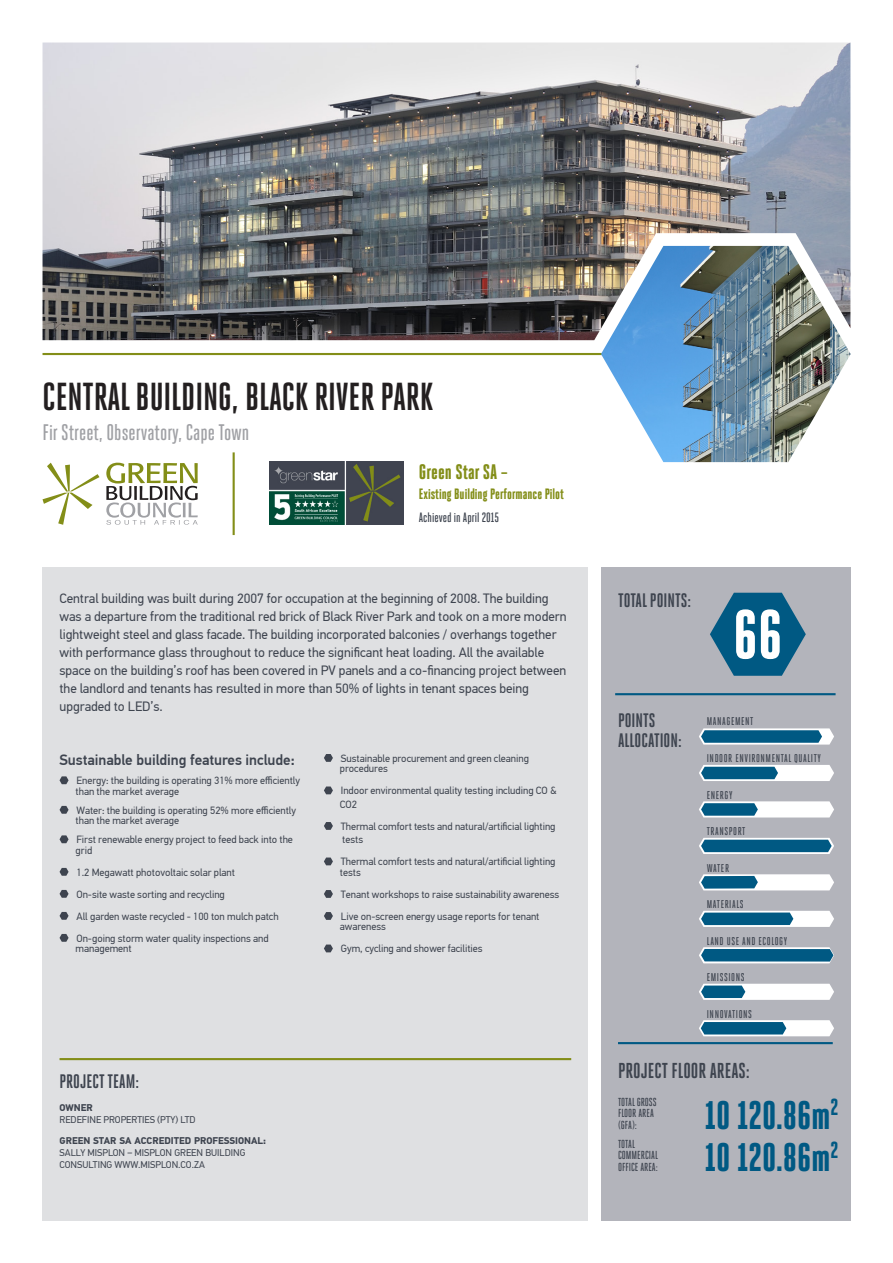
<style>
.page{position:relative;width:893px;height:1263px;background:#fff}
.page>*{position:absolute;margin:0;border:0;box-sizing:border-box;transform-origin:0 0}
.Total_Points{font:800 69px "Heroic Condensed";color:#fff}
.t1{font:800 39.75px "Heroic Condensed";color:#005983}
.Project_Title{font:700 39px "Heroic Condensed";letter-spacing:-.005em;color:#231f20}
.Project_Title-2{font:500 22.5px "Heroic Condensed";color:#a0a1a5}
.Subtitles{font:700 21.6px "Heroic Condensed";color:#3e444f}
.Green_Star_Rating_Ti{font:800 21px "Heroic Condensed";color:#838e18}
.Subtitles-2{font:700 19.5px/19.5px "Heroic Condensed";color:#3e444f}
.Body{font:500 15px "PF Din Text Pro";letter-spacing:-.005em;color:#3e444f}
.Green_Star_Rating_Ti-2{font:800 15px "Heroic Condensed";color:#838e18}
.Body-2{font:13.5px/18px "PF Din Text Pro";letter-spacing:-.005em;color:#3e444f}
.Green_Star_Rating_Da{font:500 13.5px "Heroic Condensed";color:#3e444f}
.t2{font:500 11.55px/11.6px "Heroic Condensed";color:#3e444f}
.t3{font:500 11.25px "Heroic Condensed";letter-spacing:.05em;color:#3e444f}
.Body-3{font:10.5px/10.5px "PF Din Text Pro";letter-spacing:-.005em;color:#3e444f}
.Company_Name{font:9.75px/12px "PF Din Text Pro";color:#3e444f}
.Company_Name-2{font:700 9.75px "PF Din Text Pro";color:#3e444f}
</style>
<div class="page">
<svg style="left:106px;top:463px;width:92px;height:62px"></svg>
<svg style="left:43px;top:463px;width:56px;height:62px"></svg>
<div style="left:43px;top:567px;width:545px;height:653px;background:#dfe0e2"></div>
<div style="left:601px;top:567px;width:249px;height:653px;background:#b3b4bb"></div>
<hr style="left:233px;top:452px;width:2px;height:83px;background:#838e18">
<hr style="left:43px;top:353px;width:560px;height:2px;background:#838e18">
<hr style="left:615px;top:693px;width:221px;height:2px;background:#005983">
<hr style="left:618px;top:1042px;width:215px;height:2px;background:#005983">
<img style="left:43px;top:43px;width:807px;height:297px">
<svg style="left:710px;top:593px;width:96px;height:83px"></svg>
<img style="left:601px;top:246px;width:250px;height:216px">
<svg style="left:699px;top:911px;width:135px;height:16px"></svg>
<svg style="left:699px;top:947px;width:135px;height:16px"></svg>
<svg style="left:699px;top:874px;width:135px;height:16px"></svg>
<svg style="left:699px;top:838px;width:135px;height:16px"></svg>
<svg style="left:699px;top:801px;width:135px;height:16px"></svg>
<svg style="left:699px;top:765px;width:135px;height:16px"></svg>
<svg style="left:699px;top:728px;width:135px;height:16px"></svg>
<svg style="left:699px;top:984px;width:135px;height:16px"></svg>
<svg style="left:699px;top:1020px;width:135px;height:16px"></svg>
<img style="left:270px;top:461px;width:134px;height:63px">
<hr style="left:60px;top:1058px;width:511px;height:2px;background:#838e18">
<svg style="left:60px;top:776px;width:9px;height:8px"></svg>
<svg style="left:60px;top:806px;width:9px;height:8px"></svg>
<svg style="left:60px;top:835px;width:9px;height:8px"></svg>
<svg style="left:60px;top:868px;width:9px;height:8px"></svg>
<svg style="left:60px;top:890px;width:9px;height:8px"></svg>
<svg style="left:60px;top:912px;width:9px;height:8px"></svg>
<svg style="left:60px;top:934px;width:9px;height:8px"></svg>
<svg style="left:324px;top:754px;width:9px;height:8px"></svg>
<svg style="left:324px;top:786px;width:9px;height:8px"></svg>
<svg style="left:324px;top:822px;width:9px;height:8px"></svg>
<svg style="left:324px;top:857px;width:9px;height:8px"></svg>
<svg style="left:324px;top:890px;width:9px;height:8px"></svg>
<svg style="left:324px;top:912px;width:9px;height:8px"></svg>
<svg style="left:324px;top:944px;width:9px;height:8px"></svg>
<p class="Project_Title" style="left:43px;top:375px;width:392px">CENTRAL BUILDING, BLACK RIVER PARK</p>
<p class="Project_Title-2" style="left:43px;top:420px;width:208px">Fir Street, Observatory, Cape Town</p>
<p class="Green_Star_Rating_Ti" style="left:419px;top:460px;width:91px">Green Star SA –</p>
<p class="Green_Star_Rating_Ti-2" style="left:419px;top:486px;width:147px">Existing Building Performance Pilot</p>
<p class="Green_Star_Rating_Da" style="left:419px;top:510px;width:82px">Achieved in April 2015</p>
<p class="Body-2" style="left:60px;top:589px;width:508px">Central building was built during 2007 for occupation at the beginning of 2008. The building was a departure from the traditional red brick of Black River Park and took on a more modern lightweight steel and glass facade. The building incorporated balconies / overhangs together with performance glass throughout to reduce the significant heat loading. All the available space on the building’s roof has been covered in PV panels and a co-financing project between the landlord and tenants has resulted in more than 50% of lights in tenant spaces being upgraded to LED’s.</p>
<p class="Body" style="left:60px;top:751px;width:237px">Sustainable building features include:</p>
<p class="Body-3" style="left:76px;top:775px;width:226px">Energy: the building is operating 31% more efficiently than the market average</p>
<p class="Body-3" style="left:76px;top:805px;width:222px">Water: the building is operating 52% more efficiently than the market average</p>
<p class="Body-3" style="left:76px;top:834px;width:219px">First renewable energy project to feed back into the grid</p>
<p class="Body-3" style="left:77px;top:867px;width:160px">1.2 Megawatt photovoltaic solar plant</p>
<p class="Body-3" style="left:77px;top:889px;width:150px">On-site waste sorting and recycling</p>
<p class="Body-3" style="left:77px;top:911px;width:204px">All garden waste recycled - 100 ton mulch patch</p>
<p class="Body-3" style="left:76px;top:933px;width:194px">On-going storm water quality inspections and management</p>
<p class="Body-3" style="left:340px;top:753px;width:191px">Sustainable procurement and green cleaning procedures</p>
<p class="Body-3" style="left:340px;top:784px;width:218px;line-height:13.5px">Indoor environmental quality testing including CO &amp;<br>CO2</p>
<p class="Body-3" style="left:341px;top:820px;width:216px;line-height:13.5px">Thermal comfort tests and natural/artificial lighting tests</p>
<p class="Body-3" style="left:340px;top:857px;width:217px">Thermal comfort tests and natural/artificial lighting tests</p>
<p class="Body-3" style="left:341px;top:889px;width:220px">Tenant workshops to raise sustainability awareness</p>
<p class="Body-3" style="left:340px;top:911px;width:201px">Live on-screen energy usage reports for tenant awareness</p>
<p class="Body-3" style="left:341px;top:944px;width:143px">Gym, cycling and shower facilities</p>
<p class="Subtitles-2" style="left:60px;top:1071px;width:81px">PROJECT TEAM:</p>
<p class="Company_Name-2" style="left:60px;top:1102px;width:35px">OWNER</p>
<p class="Company_Name" style="left:60px;top:1114px;width:138px">REDEFINE PROPERTIES (PTY) LTD</p>
<p class="Company_Name-2" style="left:60px;top:1134px;width:208px">GREEN STAR SA ACCREDITED PROFESSIONAL:</p>
<p class="Company_Name" style="left:60px;top:1146px;width:188px">SALLY MISPLON – MISPLON GREEN BUILDING<br>CONSULTING WWW.MISPLON.CO.ZA</p>
<p class="Subtitles-2" style="left:618px;top:591px;width:75px">TOTAL POINTS:</p>
<p class="Total_Points" style="left:733px;top:596px;width:51px">66</p>
<p class="Subtitles-2" style="left:618px;top:711px;width:65px">POINTS<br>ALLOCATION:</p>
<p class="t3" style="left:707px;top:715px;width:48px">MANAGEMENT</p>
<p class="t3" style="left:707px;top:752px;width:116px">INDOOR ENVIRONMENTAL QUALITY</p>
<p class="t3" style="left:707px;top:788px;width:27px">ENERGY</p>
<p class="t3" style="left:707px;top:825px;width:40px">TRANSPORT</p>
<p class="t3" style="left:707px;top:861px;width:24px">WATER</p>
<p class="t3" style="left:707px;top:898px;width:38px">MATERIALS</p>
<p class="t3" style="left:707px;top:935px;width:82px">LAND USE AND ECOLOGY</p>
<p class="t3" style="left:707px;top:971px;width:39px">EMISSIONS</p>
<p class="t3" style="left:707px;top:1008px;width:47px">INNOVATIONS</p>
<p class="Subtitles" style="left:618px;top:1058px;width:133px">PROJECT FLOOR AREAS:</p>
<p class="t2" style="left:618px;top:1096px;width:40px">TOTAL GROSS<br>FLOOR AREA (GFA):</p>
<p class="t1" style="left:705px;top:1093px;width:135px">10 120.86m<sup>2</sup></p>
<p class="t2" style="left:618px;top:1138px;width:42px">TOTAL<br>COMMERCIAL<br>OFFICE AREA:</p>
<p class="t1" style="left:705px;top:1135px;width:135px">10 120.86m<sup>2</sup></p>
</div>
